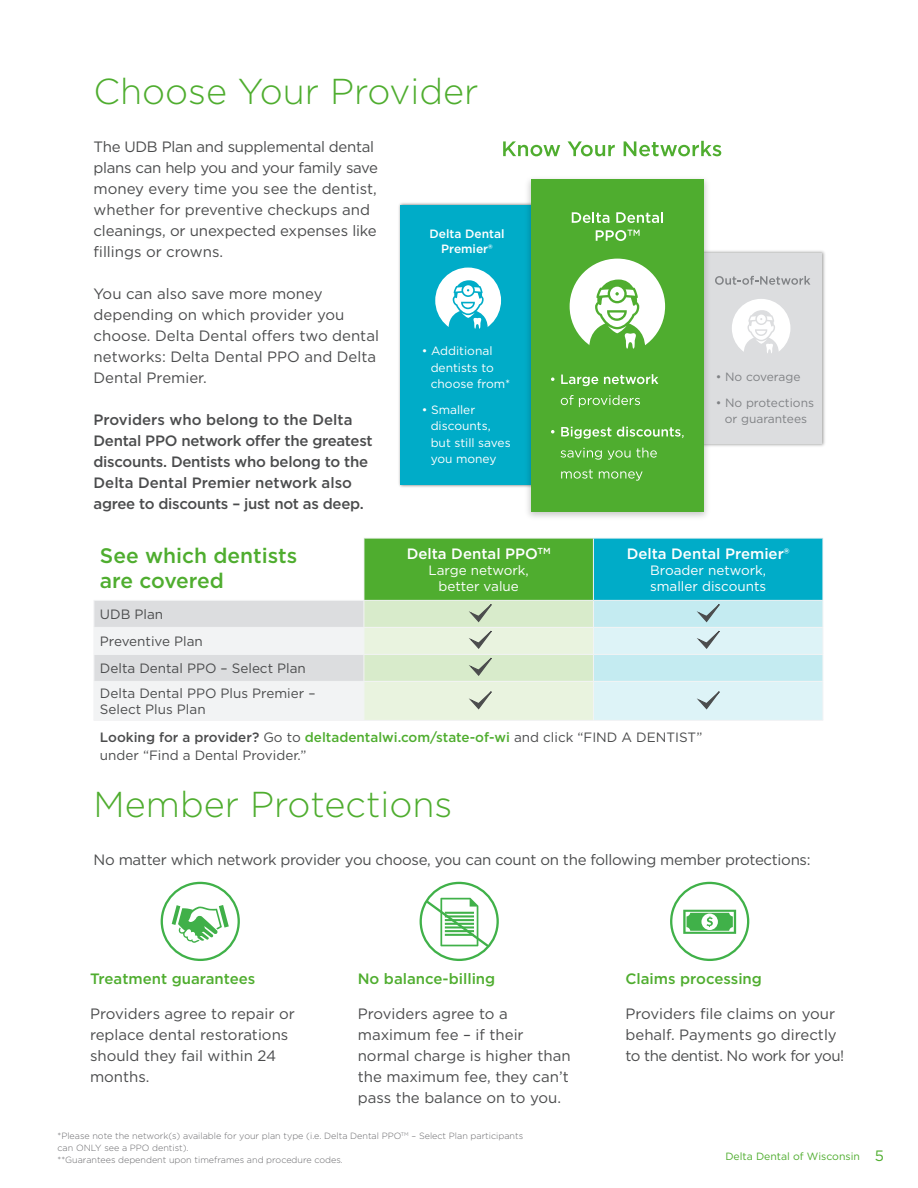
<style>
.page{position:relative;width:918px;height:1188px;background:#fff}
.page>*{position:absolute;margin:0;border:0;box-sizing:border-box;transform-origin:0 0}
.t1{font:300 36px "Gotham";color:#4fad2f}
.t2{font:500 21px/25.2px "Gotham";color:#4fad2f}
.Text_10_65_Black{font:15px/21px "Gotham";color:#4b4c4d}
.t3{font:500 15px/21px "Gotham";letter-spacing:-.02em;color:#4b4c4d}
.Text_10_65_Black-2{font:15px "Gotham";letter-spacing:-.02em;color:#4b4c4d}
.Text_10_65_Black-3{font:500 15px "Gotham";color:#4fad2f}
.t4{font:500 15px "Gotham";color:#fff}
.t5{font:13.5px/16.2px "Gotham";color:#4b4c4d}
.t6{font:13.5px/16.2px "Gotham";color:#fff;text-align:center}
.t7{font:12px/16.5px "Gotham";color:#fff}
.t8{font:12px/16.5px "Gotham";color:#808285;text-align:center}
.t9{font:500 12px/14.4px "Gotham";color:#fff;text-align:center}
.t10{font:10.5px "Gotham";color:#4fad2f}
.t11{font:300 9px/12px "Gotham";color:#69696c}
.s1{font-weight:500}
.s2{font-weight:500;color:#4fad2f}
.s3{font-size:15px}
</style>
<div class="page">
<div style="left:160px;top:882px;width:80px;height:79px;border:2px solid #40b149;border-radius:50%"></div>
<svg style="left:172px;top:905px;width:57px;height:38px"></svg>
<div style="left:419px;top:882px;width:80px;height:79px;border:2px solid #40b149;border-radius:50%"></div>
<svg style="left:424px;top:898px;width:68px;height:52px"></svg>
<div style="left:670px;top:882px;width:80px;height:79px;border:2px solid #40b149;border-radius:50%"></div>
<svg style="left:683px;top:910px;width:53px;height:24px"></svg>
<div style="left:364px;top:538px;width:229px;height:62px;background:#4fad2f"></div>
<div style="left:593px;top:538px;width:230px;height:62px;background:#00acc8"></div>
<hr style="left:364px;top:538px;width:229px;height:1px;background:#f2f3f4">
<hr style="left:364px;top:538px;width:1px;height:62px;background:#f2f3f4">
<hr style="left:593px;top:538px;width:230px;height:1px;background:#f2f3f4">
<hr style="left:593px;top:538px;width:1px;height:62px;background:#f2f3f4">
<hr style="left:823px;top:538px;width:1px;height:62px;background:#f2f3f4">
<hr style="left:94px;top:720px;width:270px;height:1px;background:#f2f3f4">
<hr style="left:364px;top:720px;width:229px;height:1px;background:#f2f3f4">
<hr style="left:593px;top:720px;width:230px;height:1px;background:#f2f3f4">
<svg style="left:94px;top:594px;width:729px;height:126px"></svg>
<svg style="left:503px;top:141px;width:218px;height:15px"></svg>
<img style="left:399px;top:203px;width:123px;height:284px">
<div style="left:401px;top:206px;width:135px;height:279px;background:#00acc8"></div>
<div style="left:434px;top:267px;width:68px;height:67px;background:#fff;border-radius:50%"></div>
<div style="left:434px;top:266px;width:69px;height:69px;border:2px solid #00acc8;border-radius:50%"></div>
<svg style="left:449px;top:280px;width:39px;height:55px"></svg>
<img style="left:713px;top:251px;width:112px;height:195px">
<div style="left:699px;top:253px;width:123px;height:191px;background:#dcdddf"></div>
<svg style="left:715px;top:276px;width:95px;height:9px"></svg>
<div style="left:731px;top:298px;width:60px;height:60px;background:#fff;border-radius:50%"></div>
<div style="left:730px;top:297px;width:62px;height:62px;border:2px solid #dcdddf;border-radius:50%"></div>
<svg style="left:744px;top:310px;width:35px;height:49px"></svg>
<img style="left:522px;top:178px;width:191px;height:340px">
<div style="left:531px;top:179px;width:173px;height:333px;background:#4fad2f"></div>
<svg style="left:551px;top:377px;width:4px;height:4px"></svg>
<svg style="left:561px;top:375px;width:37px;height:11px"></svg>
<svg style="left:604px;top:374px;width:54px;height:10px"></svg>
<svg style="left:561px;top:395px;width:79px;height:12px"></svg>
<svg style="left:551px;top:430px;width:4px;height:3px"></svg>
<svg style="left:561px;top:427px;width:50px;height:12px"></svg>
<svg style="left:617px;top:427px;width:67px;height:11px"></svg>
<svg style="left:561px;top:448px;width:41px;height:12px"></svg>
<svg style="left:608px;top:448px;width:49px;height:12px"></svg>
<svg style="left:561px;top:469px;width:32px;height:10px"></svg>
<svg style="left:599px;top:471px;width:44px;height:10px"></svg>
<svg style="left:572px;top:212px;width:37px;height:11px"></svg>
<svg style="left:616px;top:212px;width:47px;height:11px"></svg>
<svg style="left:596px;top:230px;width:44px;height:11px"></svg>
<div style="left:570px;top:259px;width:95px;height:95px;background:#fff;border-radius:50%"></div>
<svg style="left:589px;top:280px;width:56px;height:74px"></svg>
<p class="t1" style="left:94px;top:69px;width:387px">Choose Your Provider</p>
<p class="Text_10_65_Black" style="left:94px;top:136px;width:286px">The UDB Plan and supplemental dental plans can help you and your family save money every time you see the dentist, whether for preventive checkups and cleanings, or unexpected expenses like fillings or crowns.</p>
<p class="Text_10_65_Black" style="left:94px;top:283px;width:287px">You can also save more money depending on which provider you choose. Delta Dental offers two dental networks: Delta Dental PPO and Delta<br>Dental Premier.</p>
<p class="t3" style="left:94px;top:409px;width:281px">Providers who belong to the Delta Dental PPO network offer the greatest discounts. Dentists who belong to the Delta Dental Premier network also agree to discounts – just not as deep.</p>
<p class="t2" style="left:100px;top:543px;width:199px">See which dentists are covered</p>
<p class="t5" style="left:100px;top:606px;width:65px">UDB Plan</p>
<p class="t5" style="left:100px;top:633px;width:104px">Preventive Plan</p>
<p class="t5" style="left:100px;top:660px;width:207px">Delta Dental PPO – Select Plan</p>
<p class="t5" style="left:100px;top:685px;width:217px">Delta Dental PPO Plus Premier –<br>Select Plus Plan</p>
<p class="t9" style="left:430px;top:227px;width:77px">Delta Dental<br>Premier®</p>
<p class="t7" style="left:431px;top:343px;width:81px;text-indent:-9px">• Additional dentists to choose from*</p>
<p class="t7" style="left:431px;top:401px;width:82px;text-indent:-9px">• Smaller discounts, but still saves you money</p>
<p class="t4" style="left:407px;top:544px;width:145px">Delta Dental PPO<sup>TM</sup></p>
<p class="t6" style="left:428px;top:562px;width:102px">Large network, better value</p>
<p class="t8" style="left:716px;top:369px;width:86px">• No coverage</p>
<p class="t8" style="left:716px;top:394px;width:100px">• No protections or guarantees</p>
<p class="t4" style="left:627px;top:544px;width:164px">Delta Dental Premier®</p>
<p class="t6" style="left:650px;top:562px;width:118px;text-align:left">Broader network, smaller discounts</p>
<p class="t5" style="left:100px;top:727px;width:604px;line-height:18px"><span class="s1">Looking for a provider?</span> Go to <span class="s2">deltadentalwi.com/state-of-wi</span> and click “FIND A DENTIST” under “Find a Dental Provider.”</p>
<p class="t1" style="left:94px;top:781px;width:360px">Member Protections</p>
<p class="Text_10_65_Black-2" style="left:94px;top:850px;width:719px">No matter which network provider you choose, you can count on the following member protections:</p>
<p class="Text_10_65_Black-3" style="left:90px;top:969px;width:167px">Treatment guarantees</p>
<p class="Text_10_65_Black" style="left:90px;top:1003px;width:206px">Providers agree to repair or replace dental restorations should they fail within 24 months.</p>
<p class="Text_10_65_Black-3" style="left:358px;top:969px;width:139px">No balance-billing</p>
<p class="Text_10_65_Black" style="left:358px;top:1003px;width:214px">Providers agree to a maximum fee – if their normal charge is higher than the maximum fee, they can’t pass the balance on to you.</p>
<p class="t11" style="left:58px;top:1130px;width:467px">*Please note the network(s) available for your plan type (i.e. Delta Dental PPO<sup>TM</sup> – Select Plan participants can ONLY see a PPO dentist).</p>
<p class="t11" style="left:58px;top:1154px;width:287px">**Guarantees dependent upon timeframes and procedure codes.</p>
<p class="Text_10_65_Black-3" style="left:626px;top:969px;width:138px">Claims processing</p>
<p class="Text_10_65_Black" style="left:626px;top:1003px;width:220px">Providers file claims on your behalf. Payments go directly to the dentist. No work for you!</p>
<p class="t10" style="left:725px;top:1149px;width:160px">Delta Dental of Wisconsin <span class="s3">5</span></p>
</div>
